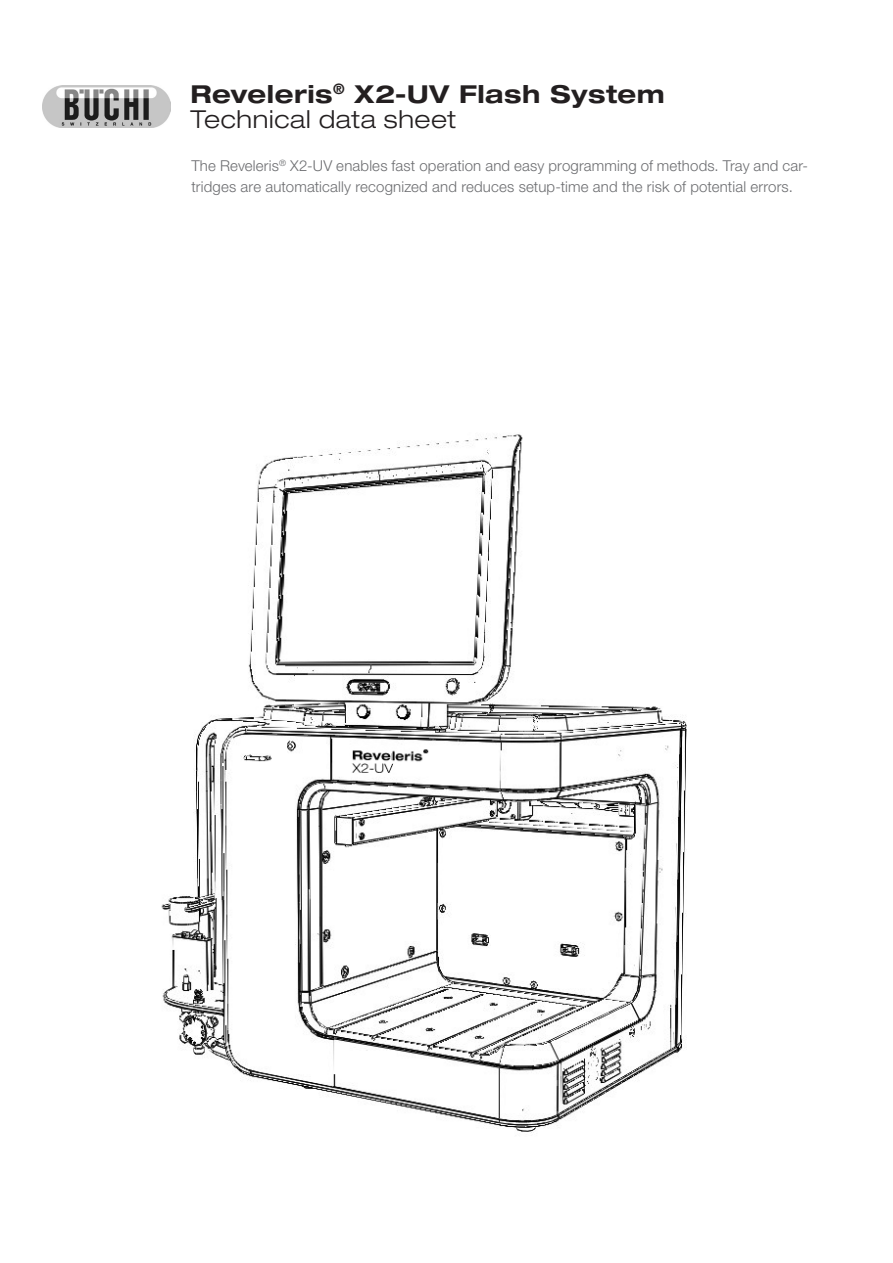
<style>
.page{position:relative;width:893px;height:1263px;background:#fff}
.page>*{position:absolute;margin:0;border:0;box-sizing:border-box;transform-origin:0 0}
.Cover_Headline{font:700 expanded 24.75px "Helvetica Neue LT Std";letter-spacing:.02em;color:#231f20}
.Cover_Subline{font:300 expanded 24.75px "Helvetica Neue LT Std";letter-spacing:.025em;color:#231f20}
.Body_text_justified{font:300 15px/21.3px "Helvetica Neue LT Std";letter-spacing:.01em;color:#6c6d70}
</style>
<div class="page">
<img style="left:161px;top:434px;width:526px;height:699px">
<img style="left:43px;top:85px;width:127px;height:43px">
<p class="Cover_Headline" style="left:191px;top:78px;width:476px">Reveleris<sup>®</sup> X2-UV Flash System</p>
<p class="Cover_Subline" style="left:191px;top:104px;width:267px">Technical data sheet</p>
<p class="Body_text_justified" style="left:191px;top:155px;width:618px">The Reveleris<sup>®</sup> X2-UV enables fast operation and easy programming of methods. Tray and car&shy;tridges are automatically recognized and reduces setup-time and the risk of potential errors.</p>
</div>
